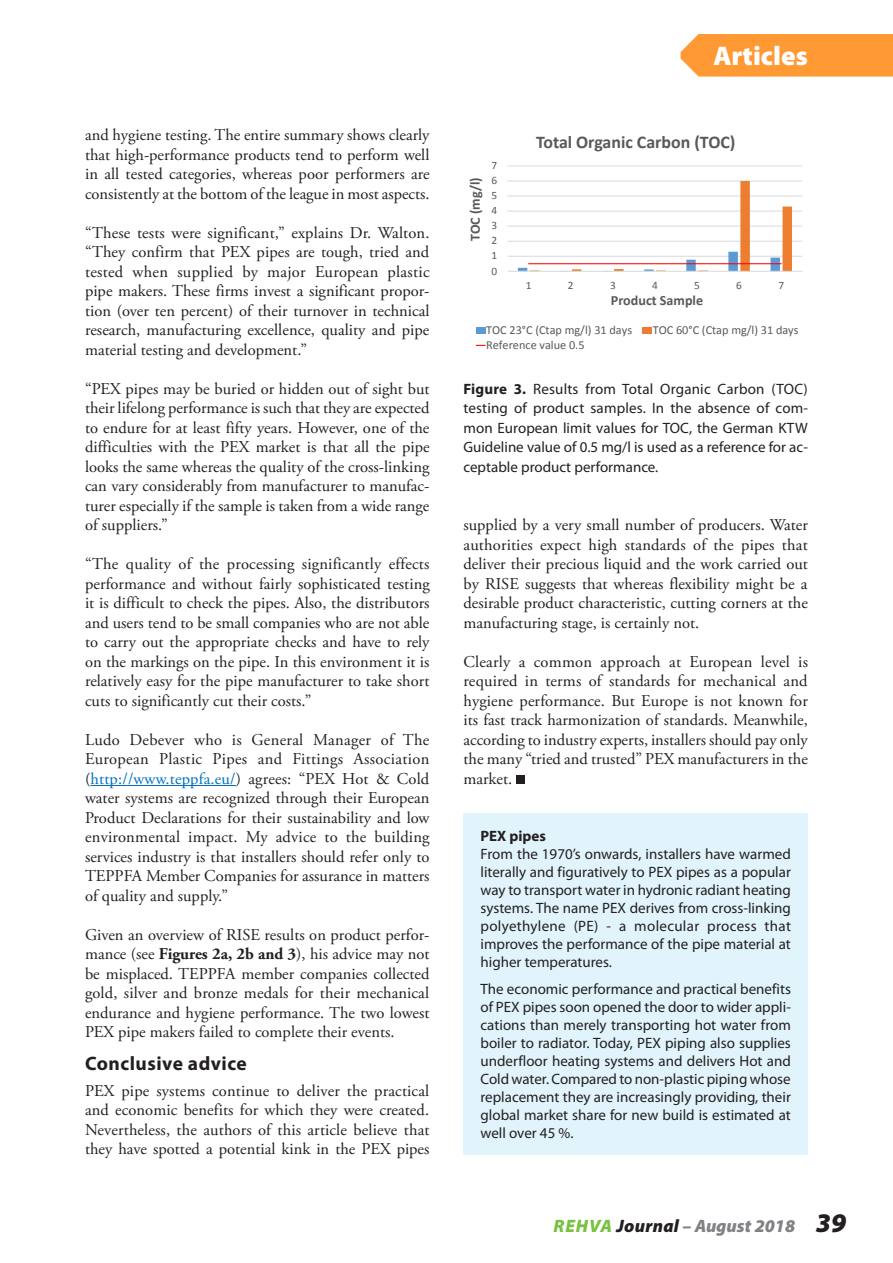
<style>
.page{position:relative;width:893px;height:1263px;background:#fff}
.page>*{position:absolute;margin:0;border:0;box-sizing:border-box;transform-origin:0 0}
.t1{font:900 27px "Myriad Pro";color:#fff}
.Heading_2{font:700 19.5px "Myriad Pro";letter-spacing:.025em;color:#231f20}
.t2{font:italic 900 18px "Myriad Pro";letter-spacing:.01em;color:#808285}
.t3{font:700 17.85px "Calibri";color:#595959}
.t4{font:16.5px/19.5px "Adobe Garamond Pro";color:#231f20;text-align:justify}
.Table_text{font:15px/18px "Myriad Pro";color:#231f20;text-align:justify}
.Caption_0{font:15px/19.5px "Myriad Pro";color:#231f20;text-align:justify}
.Table_text-2{font:700 15px "Myriad Pro";color:#231f20}
.t5{font:700 14.1px "Calibri";color:#595959}
.t6{font:12.3px "Calibri";color:#595959}
.t7{font:11.25px "Calibri";color:#595959}
.s1{color:#0070c0}
.s2{font-weight:700}
.s3{color:#79c142}
.s4{color:#231f20}
.s5{font-size:27px;color:#231f20}
</style>
<div class="page">
<hr style="left:90px;top:785px;width:146px;height:1px;background:#0070c0">
<div style="left:516px;top:775px;width:9px;height:9px;background:#231f20"></div>
<hr style="left:508px;top:256px;width:294px;height:1px;background:#d9d9d9">
<hr style="left:508px;top:241px;width:294px;height:1px;background:#d9d9d9">
<hr style="left:508px;top:226px;width:294px;height:1px;background:#d9d9d9">
<hr style="left:508px;top:211px;width:294px;height:1px;background:#d9d9d9">
<hr style="left:508px;top:196px;width:294px;height:1px;background:#d9d9d9">
<hr style="left:508px;top:181px;width:294px;height:1px;background:#d9d9d9">
<hr style="left:508px;top:166px;width:294px;height:1px;background:#d9d9d9">
<svg style="left:518px;top:181px;width:274px;height:90px"></svg>
<hr style="left:508px;top:271px;width:294px;height:1px;background:#d9d9d9">
<hr style="left:529px;top:263px;width:252px;height:1px;background:#f00">
<div style="left:476px;top:327px;width:9px;height:7px;background:#5b9bd5"></div>
<div style="left:643px;top:327px;width:9px;height:7px;background:#ed7d31"></div>
<div style="left:463px;top:813px;width:345px;height:341px;background:#e1f4fc"></div>
<div style="left:681px;top:34px;width:212px;height:43px;background:#f93"></div>
<p class="t4" style="left:85px;top:126px;width:346px">and hygiene testing. The entire summary shows clearly that high-performance products tend to perform well in all tested categories, whereas poor performers are consistently at the bottom of the league in most aspects.</p>
<p class="t4" style="left:85px;top:223px;width:346px">“These tests were significant,” explains Dr. Walton. “They confirm that PEX pipes are tough, tried and tested when supplied by major European plastic pipe makers. These firms invest a significant propor&shy;tion (over ten percent) of their turnover in technical research, manufacturing excellence, quality and pipe material testing and development.”</p>
<p class="t4" style="left:85px;top:379px;width:346px">“PEX pipes may be buried or hidden out of sight but their lifelong performance is such that they are expected to endure for at least fifty years. However, one of the difficulties with the PEX market is that all the pipe looks the same whereas the quality of the cross-linking can vary considerably from manufacturer to manufac&shy;turer especially if the sample is taken from a wide range of suppliers.”</p>
<p class="t4" style="left:85px;top:555px;width:346px">“The quality of the processing significantly effects performance and without fairly sophisticated testing it is difficult to check the pipes. Also, the distributors and users tend to be small companies who are not able to carry out the appropriate checks and have to rely on the markings on the pipe. In this environment it is relatively easy for the pipe manufacturer to take short cuts to significantly cut their costs.”</p>
<p class="t4" style="left:85px;top:730px;width:346px">Ludo Debever who is General Manager of The European Plastic Pipes and Fittings Association (<span class="s1">http://www.teppfa.eu/</span>) agrees: “PEX Hot &amp; Cold water systems are recognized through their European Product Declarations for their sustainability and low environmental impact. My advice to the building services industry is that installers should refer only to TEPPFA Member Companies for assurance in matters of quality and supply.”</p>
<p class="t4" style="left:85px;top:925px;width:346px">Given an overview of RISE results on product perfor&shy;mance (see <span class="s2">Figures 2a, 2b and 3</span>), his advice may not be misplaced. TEPPFA member companies collected gold, silver and bronze medals for their mechanical endurance and hygiene performance. The two lowest PEX pipe makers failed to complete their events.</p>
<p class="Heading_2" style="left:85px;top:1051px;width:163px">Conclusive advice</p>
<p class="t4" style="left:85px;top:1081px;width:346px">PEX pipe systems continue to deliver the practical and economic benefits for which they were created.<br>Nevertheless, the authors of this article believe that they have spotted a potential kink in the PEX pipes</p>
<h1 class="t1" style="left:713px;top:37px;width:96px">Articles</h1>
<p class="t5" style="left:465px;top:241px;width:65px;rotate:-90deg">TOC (mg/l)</p>
<p class="t7" style="left:491px;top:158px;width:7px">7</p>
<p class="t7" style="left:491px;top:173px;width:7px">6</p>
<p class="t7" style="left:491px;top:188px;width:7px">5</p>
<p class="t7" style="left:491px;top:203px;width:7px">4</p>
<p class="t7" style="left:491px;top:218px;width:7px">3</p>
<p class="t7" style="left:491px;top:233px;width:7px">2</p>
<p class="t7" style="left:491px;top:248px;width:7px">1</p>
<p class="t7" style="left:491px;top:263px;width:7px">0</p>
<p class="t3" style="left:536px;top:129px;width:201px">Total Organic Carbon (TOC)</p>
<p class="t7" style="left:526px;top:278px;width:7px">1</p>
<p class="t7" style="left:568px;top:278px;width:7px">2</p>
<p class="t7" style="left:610px;top:278px;width:7px">3</p>
<p class="t7" style="left:652px;top:278px;width:7px">4</p>
<p class="t7" style="left:694px;top:278px;width:7px">5</p>
<p class="t7" style="left:736px;top:278px;width:7px">6</p>
<p class="t7" style="left:778px;top:278px;width:7px">7</p>
<p class="t5" style="left:611px;top:291px;width:94px">Product Sample</p>
<p class="t6" style="left:486px;top:321px;width:147px">TOC 23°C (Ctap mg/l) 31 days</p>
<p class="t6" style="left:653px;top:321px;width:147px">TOC 60°C (Ctap mg/l) 31 days</p>
<p class="t6" style="left:486px;top:336px;width:100px">Reference value 0.5</p>
<p class="Caption_0" style="left:463px;top:379px;width:346px"><span class="s2">Figure 3.</span> Results from Total Organic Carbon (TOC) testing of product samples. In the absence of com&shy;mon European limit values for TOC, the German KTW Guideline value of 0.5 mg/l is used as a reference for ac&shy;ceptable product performance.</p>
<p class="t4" style="left:463px;top:516px;width:346px">supplied by a very small number of producers. Water authorities expect high standards of the pipes that deliver their precious liquid and the work carried out by RISE suggests that whereas flexibility might be a desirable product characteristic, cutting corners at the manufacturing stage, is certainly not.</p>
<p class="t4" style="left:463px;top:652px;width:346px">Clearly a common approach at European level is required in terms of standards for mechanical and hygiene performance. But Europe is not known for its fast track harmonization of standards. Meanwhile, according to industry experts, installers should pay only the many “tried and trusted” PEX manufacturers in the market.</p>
<p class="Table_text-2" style="left:480px;top:826px;width:67px">PEX pipes</p>
<p class="Table_text" style="left:480px;top:845px;width:312px">From the 1970’s onwards, installers have warmed literally and figuratively to PEX pipes as a popular way to transport water in hydronic radiant heating systems. The name PEX derives from cross-linking polyethylene (PE) - a molecular process that improves the performance of the pipe material at higher temperatures.</p>
<p class="Table_text" style="left:480px;top:979px;width:312px">The economic performance and practical benefits of PEX pipes soon opened the door to wider appli&shy;cations than merely transporting hot water from boiler to radiator. Today, PEX piping also supplies underfloor heating systems and delivers Hot and Cold water. Compared to non-plastic piping whose replacement they are increasingly providing, their global market share for new build is estimated at well over 45 %.</p>
<p class="t2" style="left:553px;top:1214px;width:294px"><span class="s3">REHVA</span> <span class="s4">Journal</span> – August 2018 <span class="s5">39</span></p>
</div>
